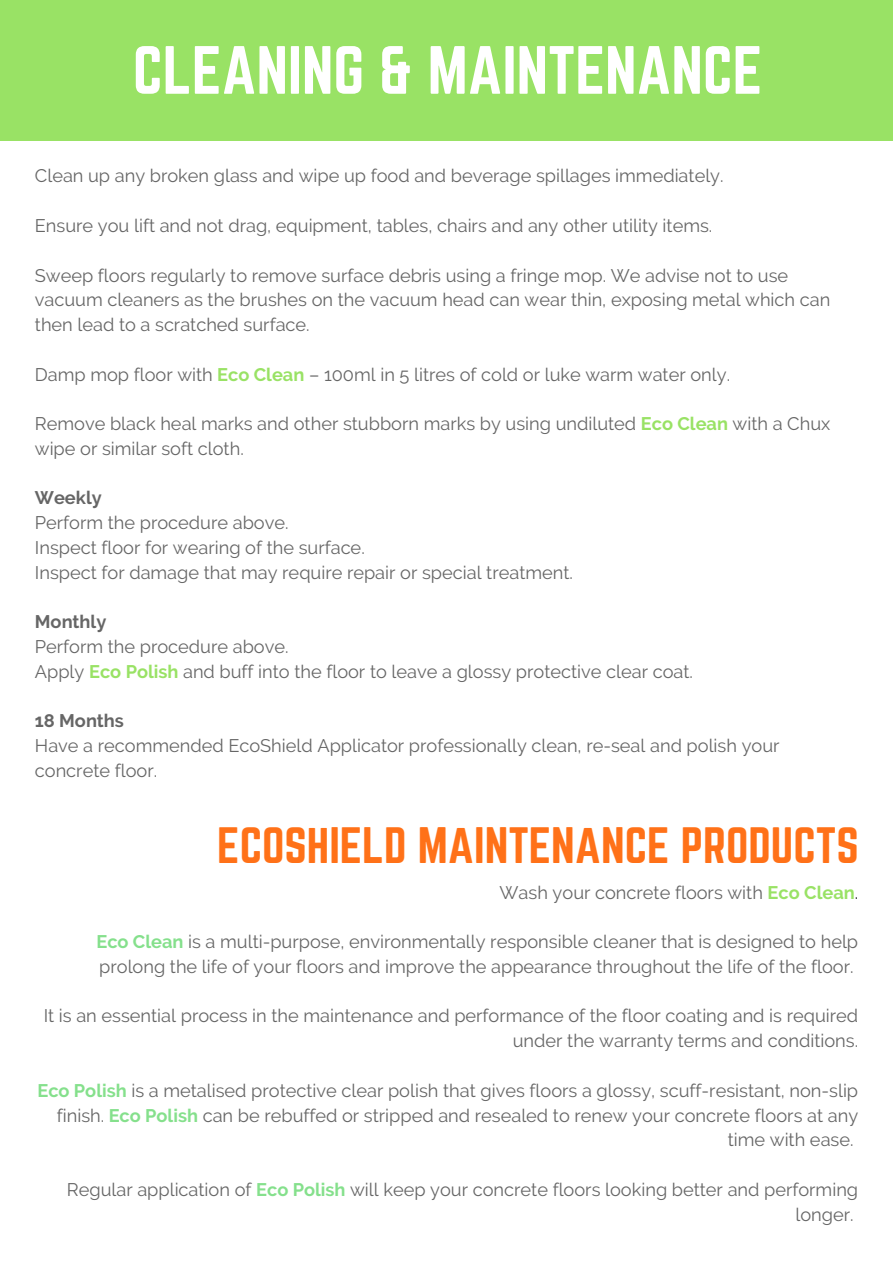
<style>
.page{position:relative;width:893px;height:1263px;background:#fff}
.page>*{position:absolute;margin:0;border:0;box-sizing:border-box;transform-origin:0 0}
.t1{font:59.55px "Norwester";color:#fff}
.t2{font:44.85px "Norwester";color:#ff7118}
.t3{font:18.15px/24.8px "Raleway";color:#666}
.t4{font:700 18.15px "Raleway";color:#666}
.s1{font-weight:700;color:#99e265}
.s2{color:#222}
.s3{font-weight:700;color:#85e08c}
</style>
<div class="page">
<div style="left:0;top:0;width:893px;height:141px;background:#99e265"></div>
<h1 class="t1" style="left:133px;top:42px;width:631px">CLEANING &amp; MAINTENANCE</h1>
<p class="t3" style="left:35px;top:164px;width:690px">Clean up any broken glass and wipe up food and beverage spillages immediately.</p>
<p class="t3" style="left:35px;top:213px;width:679px">Ensure you lift and not drag, equipment, tables, chairs and any other utility items.</p>
<p class="t3" style="left:35px;top:263px;width:797px">Sweep floors regularly to remove surface debris using a fringe mop. We advise not to use vacuum cleaners as the brushes on the vacuum head can wear thin, exposing metal which can then lead to a scratched surface.</p>
<p class="t3" style="left:35px;top:362px;width:697px">Damp mop floor with <span class="s1">Eco Clean</span> – 100ml in 5 litres of cold or luke warm water only.</p>
<p class="t3" style="left:35px;top:411px;width:797px">Remove black heal marks and other stubborn marks by using undiluted <span class="s1">Eco Clean</span> with a Chux wipe or similar soft cloth.</p>
<p class="t4" style="left:35px;top:487px;width:68px">Weekly</p>
<p class="t3" style="left:35px;top:510px;width:540px">Perform the procedure above.<br>Inspect floor for wearing of the surface.<br>Inspect for damage that may require repair or special treatment.</p>
<p class="t4" style="left:35px;top:611px;width:73px">Monthly</p>
<p class="t3" style="left:35px;top:634px;width:660px">Perform the procedure above.<br>Apply <span class="s1">Eco Polish</span> and buff into the floor to leave a glossy protective clear coat.</p>
<p class="t4" style="left:35px;top:710px;width:91px">18 Months</p>
<p class="t3" style="left:35px;top:733px;width:746px">Have a recommended EcoShield Applicator professionally clean, re-seal and polish your concrete floor.</p>
<h2 class="t2" style="left:217px;top:823px;width:643px">ECOSHIELD MAINTENANCE PRODUCTS</h2>
<p class="t3" style="left:500px;top:880px;width:360px">Wash your concrete floors with <span class="s1">Eco Clean</span><span class="s2">.</span></p>
<p class="t3" style="left:96px;top:929px;width:763px"><span class="s3">Eco Clean</span> is a multi-purpose, environmentally responsible cleaner that is designed to help prolong the life of your floors and improve the appearance throughout the life of the floor.</p>
<p class="t3" style="left:44px;top:1004px;width:816px;text-align:right">It is an essential process in the maintenance and performance of the floor coating and is required under the warranty terms and conditions.</p>
<p class="t3" style="left:37px;top:1078px;width:822px;text-align:right"><span class="s3">Eco Polish</span> is a metalised protective clear polish that gives floors a glossy, scuff-resistant, non-slip finish. <span class="s3">Eco Polish</span> can be rebuffed or stripped and resealed to renew your concrete floors at any time with ease.</p>
<p class="t3" style="left:67px;top:1177px;width:793px;text-align:right">Regular application of <span class="s3">Eco Polish</span> will keep your concrete floors looking better and performing longer.</p>
</div>
